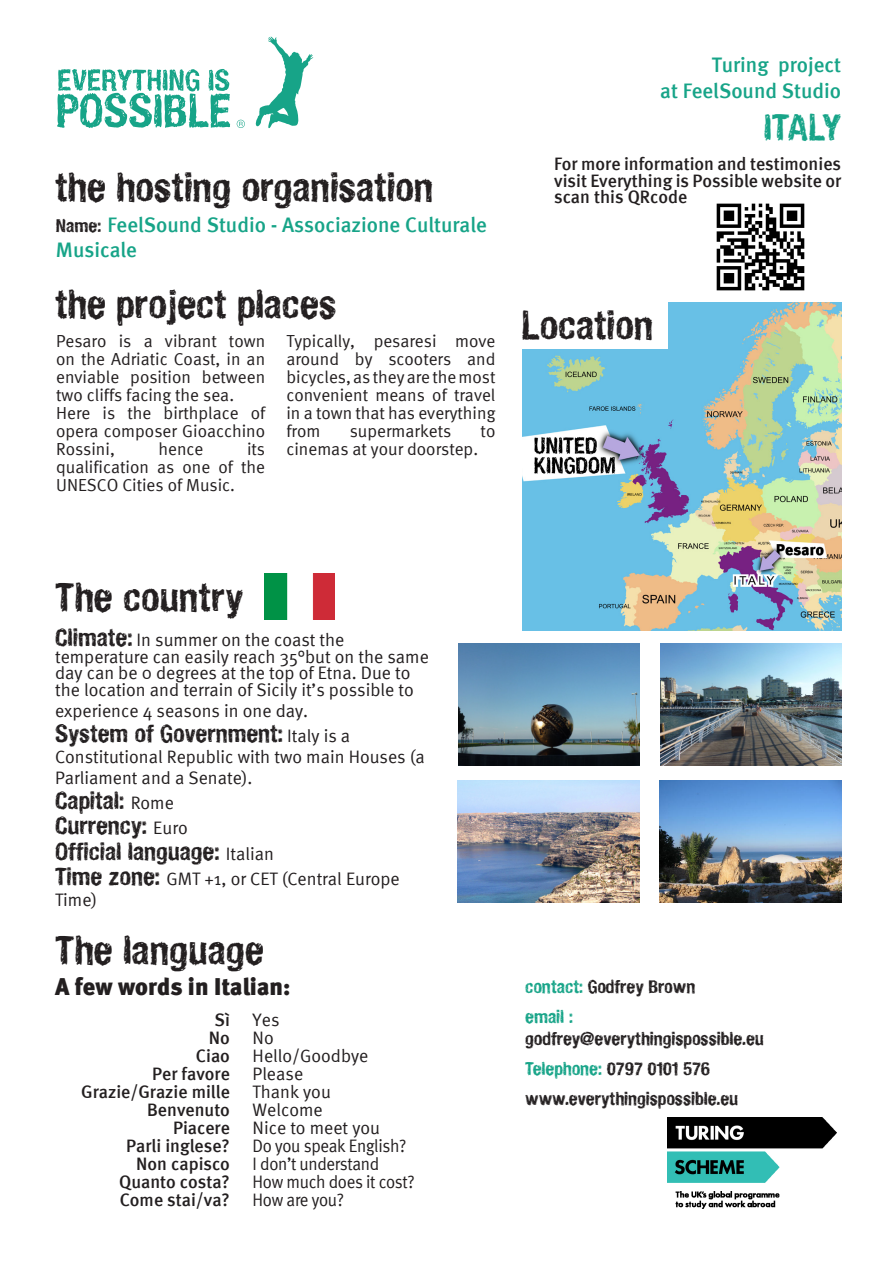
<style>
.page{position:relative;width:893px;height:1263px;background:#fff}
.page>*{position:absolute;margin:0;border:0;box-sizing:border-box;transform-origin:0 0}
.t1{font:700 39px "Hand Vetica";color:#231f20}
.t2{font:700 36px "Hand Vetica";letter-spacing:-.03em;color:#17a488}
.t3{font:700 24px "Hand Vetica";color:#231f20}
.t4{font:24px "Meta Black Roman";color:#231f20}
.t5{font:21px/25.2px "Meta Medium Roman";color:#17a488}
.t6{font:18px/16.5px "Meta Normal Roman";color:#231f20}
.t7{font:18px/16.5px "Meta Medium Roman";color:#231f20;text-align:justify}
.t8{font:700 18px "Hand Vetica";color:#231f20}
.t9{font:18px "Meta Normal Roman";letter-spacing:-.02em;color:#231f20;scale:.94 1}
.t10{font:700 18px "Hand Vetica";color:#17a488}
.t11{font:17.4px/18px "Meta Normal Roman";color:#231f20;text-align:justify}
.s1{font-family:"Hand Vetica";font-weight:700;font-size:18px;color:#231f20}
.s2{font-family:"Hand Vetica";font-weight:700;font-size:24px}
.s3{font-family:"Meta Normal Roman";font-weight:400;font-size:18px}
.s4{color:#17a488}
</style>
<div class="page">
<img style="left:265px;top:573px;width:70px;height:47px">
<img style="left:522px;top:303px;width:319px;height:327px">
<svg style="left:255px;top:37px;width:58px;height:91px"></svg>
<svg style="left:237px;top:120px;width:8px;height:8px"></svg>
<svg style="left:57px;top:69px;width:173px;height:59px"></svg>
<div style="left:521px;top:302px;width:146px;height:46px;background:#fff"></div>
<img style="left:716px;top:203px;width:89px;height:88px">
<img style="left:667px;top:1117px;width:170px;height:92px">
<img style="left:459px;top:643px;width:180px;height:122px">
<img style="left:660px;top:643px;width:181px;height:122px">
<img style="left:458px;top:780px;width:181px;height:122px">
<img style="left:660px;top:780px;width:181px;height:122px">
<p class="t1" style="left:55px;top:162px;width:380px">the hosting organisation</p>
<p class="t5" style="left:56px;top:211px;width:432px"><span class="s1">Name:</span> FeelSound Studio - Associazione Culturale<br>Musicale</p>
<p class="t1" style="left:55px;top:280px;width:283px">the project places</p>
<p class="t11" style="left:56px;top:331px;width:210px">Pesaro is a vibrant town on the Adriatic Coast, in an enviable position between two cliffs facing the sea.</p>
<p class="t11" style="left:56px;top:403px;width:211px">Here is the birthplace of opera composer Gioacchino Rossini,</p>
<p class="t11" style="left:158px;top:439px;width:46px">hence</p>
<p class="t11" style="left:56px;top:439px;width:210px;text-indent:191px">its qualification as one of the UNESCO Cities of Music.</p>
<p class="t11" style="left:286px;top:331px;width:211px">Typically, pesaresi move around by scooters and bicycles, as they are the most convenient means of travel in a town that has everything from</p>
<p class="t11" style="left:350px;top:421px;width:103px">supermarkets</p>
<p class="t11" style="left:481px;top:421px;width:16px">to</p>
<p class="t11" style="left:286px;top:439px;width:193px">cinemas at your doorstep.</p>
<p class="t5" style="left:712px;top:52px;width:131px">Turing project</p>
<p class="t5" style="left:660px;top:78px;width:182px">at FeelSound Studio</p>
<p class="t2" style="left:764px;top:104px;width:79px">ITALY</p>
<p class="t7" style="left:554px;top:155px;width:288px">For more information and testimonies visit Everything is Possible website or scan this QRcode</p>
<p class="t1" style="left:521px;top:301px;width:134px">Location</p>
<p class="t1" style="left:55px;top:572px;width:190px">The country</p>
<p class="t6" style="left:55px;top:631px;width:375px"><span class="s2">Climate:</span> In summer on the coast the temperature can easily reach 35°but on the same day can be 0 degrees at the top of Etna. Due to the location and terrain of Sicily it’s possible to</p>
<p class="t6" style="left:55px;top:702px;width:255px">experience 4 seasons in one day.</p>
<p class="t3" style="left:55px;top:718px;width:297px">System of Government: <span class="s3">Italy is a</span></p>
<p class="t6" style="left:55px;top:746px;width:371px;line-height:21px">Constitutional Republic with two main Houses (a<br>Parliament and a Senate).</p>
<p class="t3" style="left:55px;top:785px;width:120px">Capital: <span class="s3">Rome</span></p>
<p class="t3" style="left:55px;top:811px;width:134px">Currency: <span class="s3">Euro</span></p>
<p class="t3" style="left:55px;top:836px;width:220px">Official language: <span class="s3">Italian</span></p>
<p class="t6" style="left:55px;top:868px;width:346px;line-height:21px"><span class="s2">Time zone:</span> GMT +1, or CET (Central Europe<br>Time)</p>
<p class="t1" style="left:55px;top:925px;width:210px">The language</p>
<p class="t4" style="left:55px;top:972px;width:237px">A few words in Italian:</p>
<p class="t7" style="left:215px;top:1011px;width:17px">Sì</p>
<p class="t7" style="left:209px;top:1029px;width:22px">No</p>
<p class="t7" style="left:196px;top:1047px;width:36px">Ciao</p>
<p class="t7" style="left:152px;top:1065px;width:79px">Per favore</p>
<p class="t7" style="left:81px;top:1083px;width:150px">Grazie/Grazie mille</p>
<p class="t7" style="left:147px;top:1101px;width:84px">Benvenuto</p>
<p class="t7" style="left:173px;top:1119px;width:58px">Piacere</p>
<p class="t7" style="left:126px;top:1137px;width:105px">Parli inglese?</p>
<p class="t7" style="left:136px;top:1155px;width:95px">Non capisco</p>
<p class="t7" style="left:119px;top:1173px;width:112px">Quanto costa?</p>
<p class="t7" style="left:120px;top:1191px;width:112px">Come stai/va?</p>
<p class="t6" style="left:253px;top:1011px;width:28px">Yes</p>
<p class="t6" style="left:253px;top:1029px;width:23px">No</p>
<p class="t6" style="left:253px;top:1047px;width:117px">Hello/Goodbye</p>
<p class="t6" style="left:253px;top:1065px;width:52px">Please</p>
<p class="t6" style="left:253px;top:1083px;width:80px">Thank you</p>
<p class="t6" style="left:253px;top:1101px;width:72px">Welcome</p>
<p class="t6" style="left:253px;top:1119px;width:129px">Nice to meet you</p>
<p class="t9" style="left:253px;top:1135px;width:165px">Do you speak English?</p>
<p class="t9" style="left:253px;top:1153px;width:136px">I don’t understand</p>
<p class="t9" style="left:253px;top:1171px;width:174px">How much does it cost?</p>
<p class="t9" style="left:253px;top:1189px;width:99px">How are you?</p>
<p class="t8" style="left:525px;top:975px;width:172px"><span class="s4">contact:</span> Godfrey Brown</p>
<p class="t10" style="left:525px;top:1005px;width:49px">email :</p>
<p class="t8" style="left:525px;top:1027px;width:240px">godfrey@everythingispossible.eu</p>
<p class="t8" style="left:525px;top:1057px;width:187px"><span class="s4">Telephone:</span> 0797 0101 576</p>
<p class="t8" style="left:525px;top:1087px;width:214px">www.everythingispossible.eu</p>
</div>
